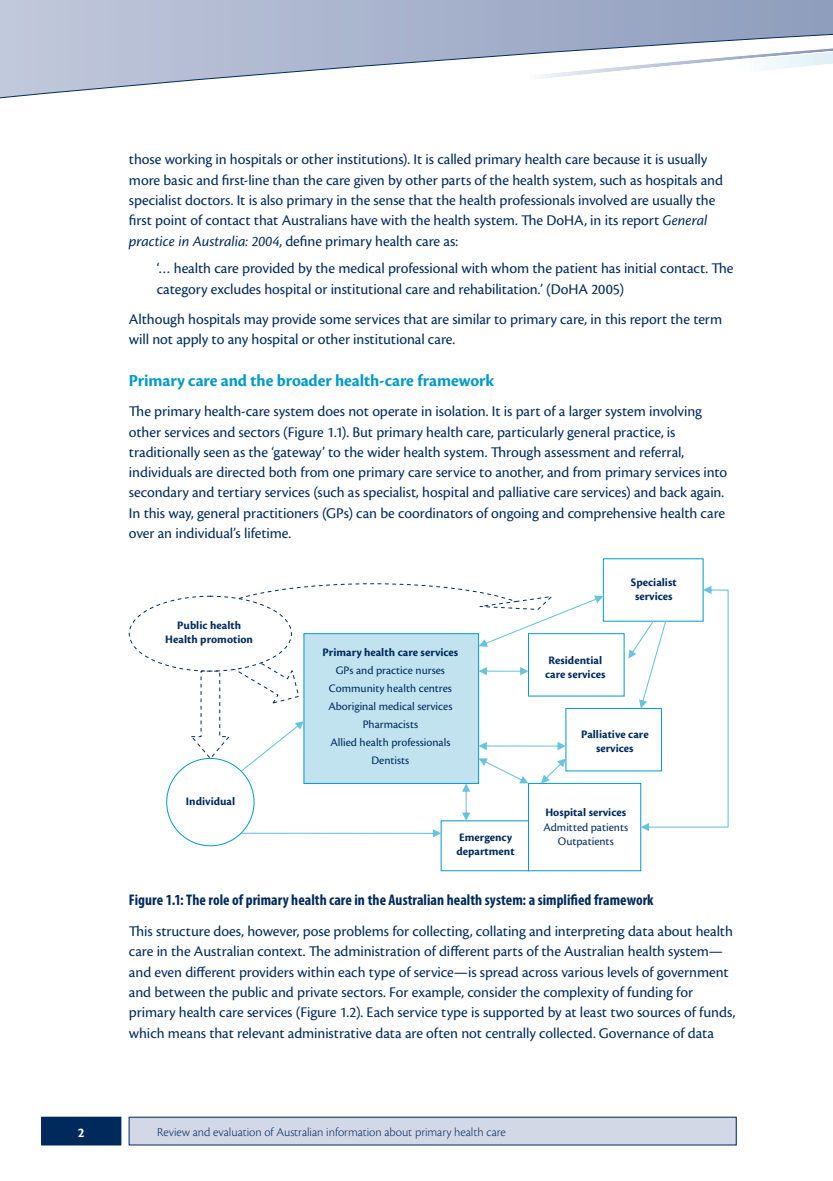
<style>
.page{position:relative;width:833px;height:1181px;background:#fff}
.page>*{position:absolute;margin:0;border:0;box-sizing:border-box;transform-origin:0 0}
.t1{font:17.55px "Cronos Pro Bold Subh";letter-spacing:-.005em;color:#009ac8}
.t2{font:15.45px/20.2px "Cronos Pro";letter-spacing:-.005em;color:#002a5c}
.t3{font:700 condensed 15.45px "Myriad Pro";color:#002a5c}
.t4{font:700 13.95px "Cronos Pro";color:#fff}
.t5{font:300 12.6px "Cronos Pro";color:#002a5c}
.t6{font:700 11.85px/14.2px "Cronos Pro";color:#002a5c;text-align:center}
.t7{font:11.85px/18px "Cronos Pro";color:#002a5c;text-align:center}
.s1{font-style:italic}
</style>
<div class="page">
<svg style="left:0;top:0;width:833px;height:17px;background:#a7b2cc"></svg>
<svg style="left:0;top:17px;width:833px;height:7px;background:#a7b2cc"></svg>
<svg style="left:0;top:24px;width:833px;height:75px"></svg>
<div style="left:129px;top:1117px;width:607px;height:27px;background:#d3d8e6"></div>
<div style="left:42px;top:1117px;width:79px;height:27px;background:#002a5c"></div>
<div style="left:42px;top:1117px;width:79px;height:28px;border:1px solid #002a5c"></div>
<svg style="left:241px;top:829px;width:200px;height:8px"></svg>
<svg style="left:191px;top:583px;width:412px;height:237px"></svg>
<svg style="left:628px;top:586px;width:101px;height:245px"></svg>
<p class="t2" style="left:129px;top:150px;width:596px">those working in hospitals or other institutions). It is called primary health care because it is usually more basic and first-line than the care given by other parts of the health system, such as hospitals and specialist doctors. It is also primary in the sense that the health professionals involved are usually the first point of contact that Australians have with the health system. The DoHA, in its report <span class="s1">General practice in Australia: 2004</span>, define primary health care as:</p>
<p class="t2" style="left:157px;top:259px;width:578px">‘… health care provided by the medical professional with whom the patient has initial contact. The category excludes hospital or institutional care and rehabilitation.’ (DoHA 2005)</p>
<p class="t2" style="left:129px;top:310px;width:595px">Although hospitals may provide some services that are similar to primary care, in this report the term will not apply to any hospital or other institutional care.</p>
<p class="t1" style="left:129px;top:372px;width:366px">Primary care and the broader health-care framework</p>
<p class="t2" style="left:129px;top:402px;width:600px">The primary health-care system does not operate in isolation. It is part of a larger system involving other services and sectors (Figure 1.1). But primary health care, particularly general practice, is traditionally seen as the ‘gateway’ to the wider health system. Through assessment and referral, individuals are directed both from one primary care service to another, and from primary services into secondary and tertiary services (such as specialist, hospital and palliative care services) and back again.<br>In this way, general practitioners (GPs) can be coordinators of ongoing and comprehensive health care over an individual’s lifetime.</p>
<p class="t6" style="left:165px;top:619px;width:89px">Public health<br>Health promotion</p>
<p class="t6" style="left:186px;top:795px;width:51px">Individual</p>
<p class="t6" style="left:323px;top:646px;width:137px">Primary health care services</p>
<p class="t7" style="left:328px;top:662px;width:126px">GPs and practice nurses<br>Community health centres<br>Aboriginal medical services<br>Pharmacists<br>Allied health professionals<br>Dentists</p>
<p class="t6" style="left:456px;top:830px;width:60px;text-align:left">Emergency department</p>
<p class="t6" style="left:545px;top:654px;width:62px;text-align:left">Residential care services</p>
<p class="t6" style="left:631px;top:575px;width:47px">Specialist services</p>
<p class="t6" style="left:581px;top:727px;width:69px">Palliative care services</p>
<p class="t6" style="left:545px;top:806px;width:82px">Hospital services</p>
<p class="t7" style="left:543px;top:820px;width:86px;line-height:14.2px">Admitted patients<br>Outpatients</p>
<p class="t3" style="left:129px;top:893px;width:526px">Figure 1.1: The role of primary health care in the Australian health system: a simplified framework</p>
<p class="t2" style="left:129px;top:922px;width:608px">This structure does, however, pose problems for collecting, collating and interpreting data about health care in the Australian context. The administration of different parts of the Australian health system— and even different providers within each type of service—is spread across various levels of government and between the public and private sectors. For example, consider the complexity of funding for primary health care services (Figure 1.2). Each service type is supported by at least two sources of funds, which means that relevant administrative data are often not centrally collected. Governance of data</p>
<p class="t4" style="left:78px;top:1125px;width:8px">2</p>
<p class="t5" style="left:157px;top:1126px;width:350px">Review and evaluation of Australian information about primary health care</p>
</div>
